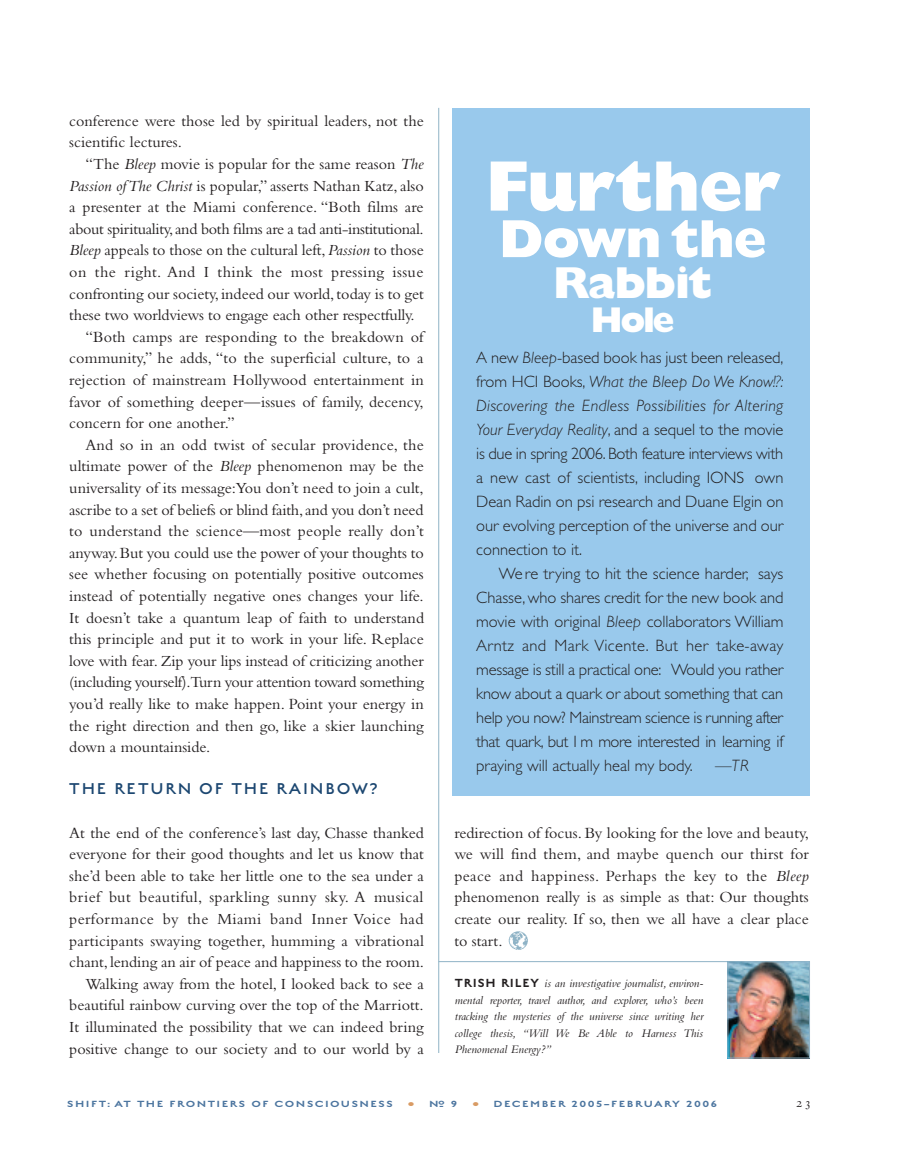
<style>
.page{position:relative;width:918px;height:1161px;background:#fff}
.page>*{position:absolute;margin:0;border:0;box-sizing:border-box;transform-origin:0 0}
.t1{font:800 72px "Gill Sans";letter-spacing:-.025em;color:#fff}
.t2{font:800 54px "Gill Sans";letter-spacing:-.025em;color:#fff}
.t3{font:800 45px "Gill Sans";letter-spacing:-.025em;color:#fff}
.t4{font:800 36px "Gill Sans";color:#fff}
.t5{font:300 21px "English Grotesque";letter-spacing:.09em;color:#1c4771}
.t6{font:300 16.5px/24px "Gill Sans";color:#231f20;text-align:justify}
.t7{font:italic 300 16.5px "Gill Sans";color:#231f20}
.t8{font:16.2px/21.6px "Bembo";color:#231f20}
.t9{font:16.2px "Bembo";letter-spacing:-.02em;color:#231f20}
.t10{font:16.2px "Bembo";letter-spacing:.025em;color:#231f20}
.t11{font:italic 12px/16.5px "Bembo";letter-spacing:.005em;color:#231f20;text-align:justify}
.t12{font:500 12px "English Grotesque";letter-spacing:.105em;color:#4c759f;scale:1.2 1}
.s1{font-family:"Bembo Italic Os F"}
.s2{font-style:italic}
.s3{font-family:"English Grotesque";font-weight:500;font-style:normal;font-size:15.75px}
.s4{font-size:7.5px;color:#d99b64}
</style>
<div class="page">
<div style="left:452px;top:108px;width:358px;height:687px;background:#99c9ec"></div>
<hr style="left:438px;top:108px;width:1px;height:945px;background:#8fb3c6">
<hr style="left:439px;top:961px;width:370px;height:1px;background:#8fb3c6">
<img style="left:729px;top:963px;width:79px;height:93px">
<div style="left:727px;top:961px;width:83px;height:97px;border:1px solid #8fb3c6"></div>
<img style="left:509px;top:932px;width:19px;height:18px">
<p class="t8" style="left:69px;top:112px;width:356px">conference were those led by spiritual leaders, not the scientific lectures.</p>
<p class="t8" style="left:85px;top:155px;width:340px">“The <span class="s1">Bleep</span> movie is popular for the same reason <span class="s1">The</span></p>
<p class="t8" style="left:69px;top:176px;width:356px"><span class="s1">Passion of The Christ</span> is popular,” asserts Nathan Katz, also</p>
<p class="t8" style="left:69px;top:198px;width:356px">a presenter at the Miami conference. “Both films are</p>
<p class="t9" style="left:69px;top:223px;width:356px">about spirituality,and both films are a tad anti-institutional.</p>
<p class="t8" style="left:69px;top:241px;width:356px"><span class="s1">Bleep</span> appeals to those on the cultural left,<span class="s1">Passion</span> to those</p>
<p class="t10" style="left:69px;top:266px;width:356px">on the right. And I think the most pressing issue</p>
<p class="t8" style="left:69px;top:284px;width:356px">confronting our society,indeed our world,today is to get</p>
<p class="t8" style="left:69px;top:306px;width:347px">these two worldviews to engage each other respectfully.</p>
<p class="t8" style="left:85px;top:328px;width:340px">“Both camps are responding to the breakdown of</p>
<p class="t8" style="left:69px;top:349px;width:356px">community,” he adds, “to the superficial culture, to a</p>
<p class="t8" style="left:69px;top:371px;width:356px">rejection of mainstream Hollywood entertainment in</p>
<p class="t8" style="left:69px;top:392px;width:356px">favor of something deeper—issues of family, decency,</p>
<p class="t8" style="left:69px;top:414px;width:167px">concern for one another.”</p>
<p class="t8" style="left:85px;top:436px;width:340px">And so in an odd twist of secular providence, the</p>
<p class="t8" style="left:69px;top:457px;width:356px">ultimate power of the <span class="s1">Bleep</span> phenomenon may be the</p>
<p class="t8" style="left:69px;top:479px;width:356px">universality of its message:You don’t need to join a cult,</p>
<p class="t8" style="left:69px;top:500px;width:356px">ascribe to a set of beliefs or blind faith,and you don’t need</p>
<p class="t8" style="left:69px;top:522px;width:356px">to understand the science—most people really don’t</p>
<p class="t8" style="left:69px;top:544px;width:356px">anyway.But you could use the power of your thoughts to</p>
<p class="t8" style="left:69px;top:565px;width:356px">see whether focusing on potentially positive outcomes</p>
<p class="t8" style="left:69px;top:587px;width:356px">instead of potentially negative ones changes your life.</p>
<p class="t8" style="left:69px;top:608px;width:356px">It doesn’t take a quantum leap of faith to understand</p>
<p class="t8" style="left:69px;top:630px;width:356px">this principle and put it to work in your life. Replace</p>
<p class="t8" style="left:69px;top:652px;width:356px">love with fear. Zip your lips instead of criticizing another</p>
<p class="t9" style="left:69px;top:677px;width:356px">(including yourself).Turn your attention toward something</p>
<p class="t8" style="left:69px;top:695px;width:356px">you’d really like to make happen. Point your energy in</p>
<p class="t8" style="left:69px;top:716px;width:356px">the right direction and then go, like a skier launching</p>
<p class="t8" style="left:69px;top:738px;width:143px">down a mountainside.</p>
<p class="t5" style="left:69px;top:775px;width:310px">THE RETURN OF THE RAINBOW?</p>
<p class="t8" style="left:69px;top:823px;width:356px;text-align:right">At the end of the conference’s last day, Chasse thanked everyone for their good thoughts and let us know that she’d been able to take her little one to the sea under a brief but beautiful, sparkling sunny sky. A musical performance by the Miami band Inner Voice had participants swaying together, humming a vibrational chant,lending an air of peace and happiness to the room.<br>Walking away from the hotel, I looked back to see a beautiful rainbow curving over the top of the Marriott.<br>It illuminated the possibility that we can indeed bring positive change to our society and to our world by a</p>
<h1 class="t1" style="left:486px;top:159px;width:296px">Further</h1>
<h2 class="t2" style="left:499px;top:218px;width:269px">Down the</h2>
<h3 class="t3" style="left:553px;top:265px;width:161px">Rabbit</h3>
<h3 class="t4" style="left:591px;top:306px;width:85px">Hole</h3>
<p class="t6" style="left:476px;top:347px;width:309px">A new <span class="s2">Bleep</span>-based book has just been released, from HCI Books, <span class="s2">What the Bleep Do We Know!?:<br>Discovering the Endless Possibilities for Altering Your Everyday Reality</span>, and a sequel to the movie is due in spring 2006. Both feature interviews with a new cast of scientists, including IONS own Dean Radin on psi research and Duane Elgin on our evolving perception of the universe and our connection to it.</p>
<p class="t6" style="left:476px;top:563px;width:309px;text-indent:23px">We re trying to hit the science harder, says Chasse, who shares credit for the new book and movie with original <span class="s2">Bleep</span> collaborators William Arntz and Mark Vicente. But her take-away message is still a practical one: Would you rather know about a quark or about something that can help you now? Mainstream science is running after that quark, but I m more interested in learning if praying will actually heal my body.</p>
<p class="t7" style="left:715px;top:759px;width:35px">—TR</p>
<p class="t8" style="left:454px;top:823px;width:356px;text-align:justify">redirection of focus. By looking for the love and beauty, we will find them, and maybe quench our thirst for peace and happiness. Perhaps the key to the <span class="s1">Bleep </span>phenomenon really is as simple as that: Our thoughts create our reality. If so, then we all have a clear place to start.</p>
<p class="t11" style="left:455px;top:977px;width:250px"><span class="s3">TRISH RILEY</span> is an investigative journalist, environ&shy;mental reporter, travel author, and explorer, who’s been tracking the mysteries of the universe since writing her college thesis, “Will We Be Able to Harness This Phenomenal Energy?”</p>
<p class="t12" style="left:67px;top:1096px;width:273px">SHIFT: AT THE FRONTIERS OF CONSCIOUSNESS</p>
<p class="t12" style="left:408px;top:1096px;width:42px"><span class="s4">•</span> #9</p>
<p class="t12" style="left:473px;top:1096px;width:205px"><span class="s4">•</span> DECEMBER 2005–FEBRUARY 2006</p>
</div>
